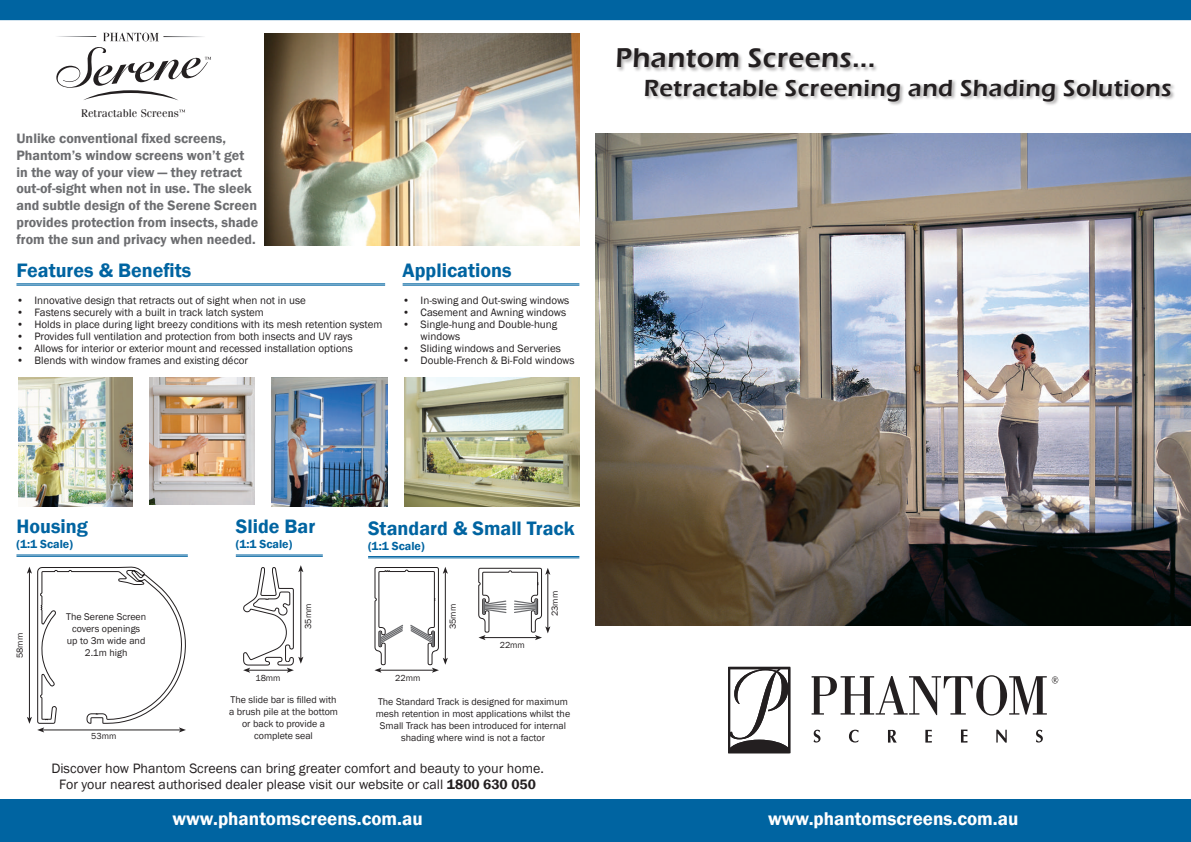
<style>
.page{position:relative;width:1191px;height:842px;background:#fff}
.page>*{position:absolute;margin:0;border:0;box-sizing:border-box;transform-origin:0 0}
.t1{font:600 28px "Eras ITC";letter-spacing:.02em;color:#231f20}
.t2{font:600 24px "Eras ITC";letter-spacing:.02em;color:#231f20}
.t3{font:600 20px "Franklin Gothic";color:#0064a1}
.t4{font:600 19px "Franklin Gothic";color:#fff}
.t5{font:600 14px/16.8px "Franklin Gothic";color:#6c6d70}
.t6{font:14px/16px "Franklin Gothic";color:#231f20;text-align:center}
.t7{font:600 12px "Franklin Gothic";color:#0064a1}
.t8{font:11.1px "Fenice";letter-spacing:.005em;color:#231f20}
.t9{font:11px/12px "Franklin Gothic";color:#231f20}
.t10{font:10px/12px "Franklin Gothic";color:#231f20;text-align:center}
.t11{font:9px "Franklin Gothic";color:#231f20}
.s1{font-weight:600}
</style>
<div class="page">
<svg style="left:0;top:799px;width:1191px;height:1px"></svg>
<div style="left:0;top:800px;width:1191px;height:42px;background:#0064a1"></div>
<div style="left:0;top:0;width:1191px;height:20px;background:#0064a1"></div>
<div style="left:616px;top:48px;width:262px;height:25px;background:#231f20;opacity:.35"></div>
<div style="left:644px;top:79px;width:531px;height:28px;background:#231f20;opacity:.35"></div>
<svg style="left:813px;top:730px;width:7px;height:12px"></svg>
<svg style="left:849px;top:730px;width:9px;height:12px"></svg>
<svg style="left:888px;top:730px;width:8px;height:13px"></svg>
<svg style="left:925px;top:730px;width:6px;height:12px"></svg>
<svg style="left:961px;top:729px;width:6px;height:13px"></svg>
<svg style="left:996px;top:730px;width:10px;height:13px"></svg>
<svg style="left:1036px;top:730px;width:6px;height:12px"></svg>
<svg style="left:811px;top:675px;width:247px;height:40px"></svg>
<svg style="left:728px;top:667px;width:62px;height:86px"></svg>
<img style="left:595px;top:133px;width:596px;height:492px">
<svg style="left:27px;top:567px;width:159px;height:165px"></svg>
<svg style="left:243px;top:565px;width:60px;height:108px"></svg>
<svg style="left:374px;top:567px;width:74px;height:106px"></svg>
<svg style="left:478px;top:568px;width:72px;height:72px"></svg>
<svg style="left:103px;top:33px;width:56px;height:8px"></svg>
<svg style="left:56px;top:47px;width:155px;height:53px"></svg>
<svg style="left:163px;top:36px;width:41px;height:1px"></svg>
<svg style="left:57px;top:36px;width:39px;height:1px"></svg>
<img style="left:405px;top:377px;width:174px;height:129px">
<img style="left:272px;top:377px;width:116px;height:129px">
<img style="left:265px;top:34px;width:314px;height:212px">
<img style="left:150px;top:377px;width:105px;height:128px">
<hr style="left:16px;top:283px;width:369px;height:1px;background:#0064a1">
<hr style="left:16px;top:285px;width:369px;height:1px;background:#0064a1">
<hr style="left:402px;top:283px;width:177px;height:1px;background:#0064a1">
<hr style="left:402px;top:285px;width:177px;height:1px;background:#0064a1">
<hr style="left:16px;top:554px;width:172px;height:1px;background:#0064a1">
<hr style="left:16px;top:556px;width:172px;height:1px;background:#0064a1">
<hr style="left:236px;top:554px;width:87px;height:1px;background:#0064a1">
<hr style="left:236px;top:556px;width:87px;height:1px;background:#0064a1">
<hr style="left:368px;top:556px;width:211px;height:1px;background:#0064a1">
<hr style="left:368px;top:558px;width:211px;height:1px;background:#0064a1">
<img style="left:19px;top:377px;width:114px;height:129px">
<p class="t8" style="left:81px;top:106px;width:99px">Retractable Screens</p>
<p class="t5" style="left:16px;top:130px;width:243px">Unlike conventional fixed screens, Phantom’s window screens won’t get in the way of your view — they retract out-of-sight when not in use. The sleek and subtle design of the Serene Screen provides protection from insects, shade from the sun and privacy when needed.</p>
<h3 class="t3" style="left:16px;top:258px;width:176px">Features &amp; Benefits</h3>
<p class="t9" style="left:16px;top:294px;width:291px">• Innovative design that retracts out of sight when not in use</p>
<p class="t9" style="left:16px;top:306px;width:249px">• Fastens securely with a built in track latch system</p>
<p class="t9" style="left:16px;top:318px;width:367px">• Holds in place during light breezy conditions with its mesh retention system</p>
<p class="t9" style="left:16px;top:330px;width:338px">• Provides full ventilation and protection from both insects and UV rays</p>
<p class="t9" style="left:16px;top:342px;width:338px">• Allows for interior or exterior mount and recessed installation options</p>
<p class="t9" style="left:16px;top:354px;width:233px">• Blends with window frames and existing décor</p>
<h3 class="t3" style="left:402px;top:258px;width:110px">Applications</h3>
<p class="t9" style="left:402px;top:294px;width:168px">• In-swing and Out-swing windows</p>
<p class="t9" style="left:402px;top:306px;width:165px">• Casement and Awning windows</p>
<p class="t9" style="left:420px;top:318px;width:138px;text-indent:-18px">• Single-hung and Double-hung windows</p>
<p class="t9" style="left:402px;top:342px;width:160px">• Sliding windows and Serveries</p>
<p class="t9" style="left:402px;top:354px;width:174px">• Double-French &amp; Bi-Fold windows</p>
<h1 class="t1" style="left:615px;top:42px;width:261px">Phantom Screens...</h1>
<h2 class="t2" style="left:643px;top:74px;width:529px">Retractable Screening and Shading Solutions</h2>
<h3 class="t3" style="left:16px;top:514px;width:73px">Housing</h3>
<p class="t7" style="left:16px;top:537px;width:58px">(1:1 Scale)</p>
<p class="t11" style="left:14px;top:658px;width:27px;rotate:-90deg">58mm</p>
<p class="t10" style="left:66px;top:611px;width:81px">The Serene Screen covers openings up to 3m wide and<br>2.1m high</p>
<p class="t11" style="left:91px;top:730px;width:27px">53mm</p>
<h3 class="t3" style="left:236px;top:514px;width:81px">Slide Bar</h3>
<p class="t7" style="left:236px;top:537px;width:58px">(1:1 Scale)</p>
<h3 class="t3" style="left:368px;top:516px;width:208px">Standard &amp; Small Track</h3>
<p class="t7" style="left:368px;top:538px;width:58px">(1:1 Scale)</p>
<p class="t11" style="left:302px;top:629px;width:27px;rotate:-90deg">35mm</p>
<p class="t11" style="left:447px;top:629px;width:27px;rotate:-90deg">35mm</p>
<p class="t11" style="left:549px;top:616px;width:27px;rotate:-90deg">23mm</p>
<p class="t11" style="left:500px;top:640px;width:27px">22mm</p>
<p class="t11" style="left:255px;top:672px;width:27px">18mm</p>
<p class="t11" style="left:395px;top:672px;width:27px">22mm</p>
<p class="t10" style="left:229px;top:694px;width:110px">The slide bar is filled with a brush pile at the bottom or back to provide a complete seal</p>
<p class="t10" style="left:376px;top:695px;width:196px">The Standard Track is designed for maximum mesh retention in most applications whilst the Small Track has been introduced for internal shading where wind is not a factor</p>
<p class="t6" style="left:51px;top:761px;width:494px">Discover how Phantom Screens can bring greater comfort and beauty to your home.<br>For your nearest authorised dealer please visit our website or call <span class="s1">1800 630 050</span></p>
<h3 class="t4" style="left:172px;top:807px;width:252px">www.phantomscreens.com.au</h3>
<h3 class="t4" style="left:768px;top:807px;width:252px">www.phantomscreens.com.au</h3>
</div>
